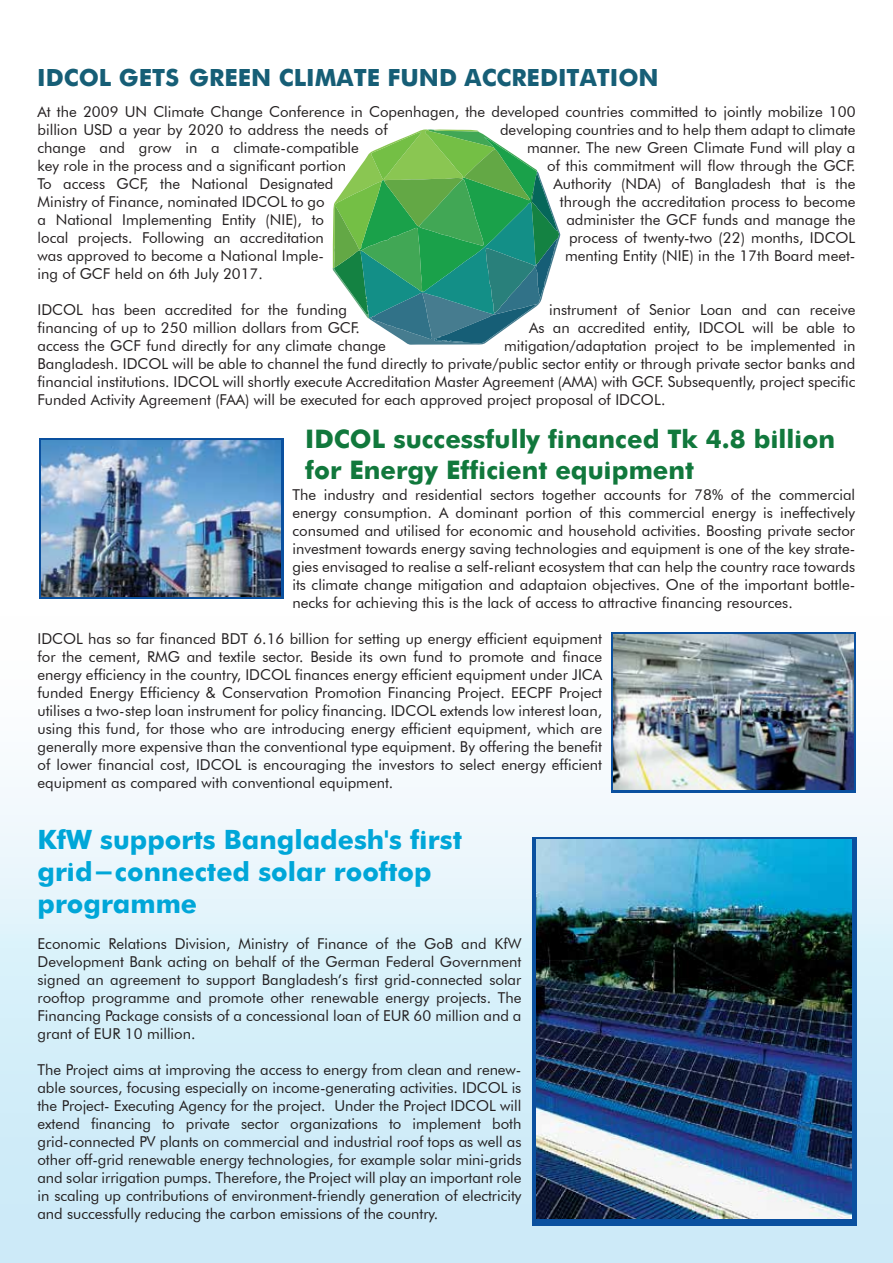
<style>
.page{position:relative;width:893px;height:1263px;background:#fff}
.page>*{position:absolute;margin:0;border:0;box-sizing:border-box;transform-origin:0 0}
.t1{font:700 26.55px/32px "Futura";color:#00a6d8}
.t2{font:700 25.5px/30.6px "Futura";color:#11783c}
.t3{font:700 23.7px "Futura";color:#165e76}
.t4{font:15px/18px "Futura BT";color:#231f20;text-align:justify}
</style>
<div class="page">
<div style="left:0;top:370px;width:893px;height:893px;background:linear-gradient(to bottom,#fff,#c8e9f7)"></div>
<svg style="left:333px;top:129px;width:227px;height:216px"></svg>
<svg style="left:611px;top:632px;width:245px;height:160px;background:#175498"></svg>
<img style="left:614px;top:634px;width:239px;height:156px">
<svg style="left:39px;top:438px;width:244px;height:161px;background:#1c599c"></svg>
<img style="left:41px;top:441px;width:240px;height:155px">
<div style="left:533px;top:837px;width:324px;height:388px;background:#0a509f"></div>
<img style="left:537px;top:839px;width:314px;height:380px">
<h3 class="t3" style="left:37px;top:61px;width:623px">IDCOL GETS GREEN CLIMATE FUND ACCREDITATION</h3>
<p class="t4" style="left:38px;top:102px;width:819px">At the 2009 UN Climate Change Conference in Copenhagen, the developed countries committed to jointly mobilize 100 billion USD a year by 2020 to address the needs of</p>
<p class="t4" style="left:500px;top:120px;width:357px">developing countries and to help them adapt to climate</p>
<p class="t4" style="left:38px;top:138px;width:323px">change and grow in a climate-compatible</p>
<p class="t4" style="left:527px;top:138px;width:330px">manner. The new Green Climate Fund will play a</p>
<p class="t4" style="left:38px;top:156px;width:310px">key role in the process and a significant portion</p>
<p class="t4" style="left:547px;top:156px;width:310px">of this commitment will flow through the GCF.</p>
<p class="t4" style="left:38px;top:174px;width:298px">To access GCF, the National Designated</p>
<p class="t4" style="left:554px;top:174px;width:303px">Authority (NDA) of Bangladesh that is the</p>
<p class="t4" style="left:38px;top:192px;width:289px">Ministry of Finance, nominated IDCOL to go</p>
<p class="t4" style="left:560px;top:192px;width:297px">through the accreditation process to become</p>
<p class="t4" style="left:38px;top:210px;width:288px">a National Implementing Entity (NIE), to</p>
<p class="t4" style="left:566px;top:210px;width:291px">administer the GCF funds and manage the</p>
<p class="t4" style="left:38px;top:228px;width:288px">local projects. Following an accreditation</p>
<p class="t4" style="left:569px;top:228px;width:288px">process of twenty-two (22) months, IDCOL</p>
<p class="t4" style="left:38px;top:246px;width:288px">was approved to become a National Imple-</p>
<p class="t4" style="left:565px;top:246px;width:292px">menting Entity (NIE) in the 17th Board meet-</p>
<p class="t4" style="left:38px;top:264px;width:227px">ing of GCF held on 6th July 2017.</p>
<p class="t4" style="left:38px;top:300px;width:311px">IDCOL has been accredited for the funding</p>
<p class="t4" style="left:549px;top:300px;width:308px">instrument of Senior Loan and can receive</p>
<p class="t4" style="left:38px;top:318px;width:324px">financing of up to 250 million dollars from GCF.</p>
<p class="t4" style="left:529px;top:318px;width:328px">As an accredited entity, IDCOL will be able to</p>
<p class="t4" style="left:38px;top:336px;width:350px">access the GCF fund directly for any climate change</p>
<p class="t4" style="left:38px;top:336px;width:819px;text-indent:467px">mitigation/adaptation project to be implemented in Bangladesh. IDCOL will be able to channel the fund directly to private/public sector entity or through private sector banks and financial institutions. IDCOL will shortly execute Accreditation Master Agreement (AMA) with GCF. Subsequently, project specific Funded Activity Agreement (FAA) will be executed for each approved project proposal of IDCOL.</p>
<h2 class="t2" style="left:305px;top:422px;width:531px">IDCOL successfully financed Tk 4.8 billion for Energy Efficient equipment</h2>
<p class="t4" style="left:292px;top:486px;width:564px">The industry and residential sectors together accounts for 78% of the commercial energy consumption. A dominant portion of this commercial energy is ineffectively consumed and utilised for economic and household activities. Boosting private sector investment towards energy saving technologies and equipment is one of the key strate&shy;gies envisaged to realise a self-reliant ecosystem that can help the country race towards its climate change mitigation and adaptaion objectives. One of the important bottle&shy;necks for achieving this is the lack of access to attractive financing resources.</p>
<p class="t4" style="left:38px;top:630px;width:566px">IDCOL has so far financed BDT 6.16 billion for setting up energy efficient equipment for the cement, RMG and textile sector. Beside its own fund to promote and finace energy efficiency in the country, IDCOL finances energy efficient equipment under JICA funded Energy Efficiency &amp; Conservation Promotion Financing Project. EECPF Project utilises a two-step loan instrument for policy financing. IDCOL extends low interest loan, using this fund, for those who are introducing energy efficient equipment, which are generally more expensive than the conventional type equipment. By offering the benefit of lower financial cost, IDCOL is encouraging the investors to select energy efficient equipment as compared with conventional equipment.</p>
<h1 class="t1" style="left:38px;top:822px;width:426px">KfW supports Bangladesh's first grid-connected solar rooftop programme</h1>
<p class="t4" style="left:38px;top:934px;width:485px">Economic Relations Division, Ministry of Finance of the GoB and KfW Development Bank acting on behalf of the German Federal Government signed an agreement to support Bangladesh’s first grid-connected solar rooftop programme and promote other renewable energy projects. The Financing Package consists of a concessional loan of EUR 60 million and a grant of EUR 10 million.</p>
<p class="t4" style="left:38px;top:1060px;width:485px">The Project aims at improving the access to energy from clean and renew&shy;able sources, focusing especially on income-generating activities. IDCOL is the Project- Executing Agency for the project. Under the Project IDCOL will extend financing to private sector organizations to implement both grid-connected PV plants on commercial and industrial roof tops as well as other off-grid renewable energy technologies, for example solar mini-grids and solar irrigation pumps. Therefore, the Project will play an important role in scaling up contributions of environment-friendly generation of electricity and successfully reducing the carbon emissions of the country.</p>
</div>
